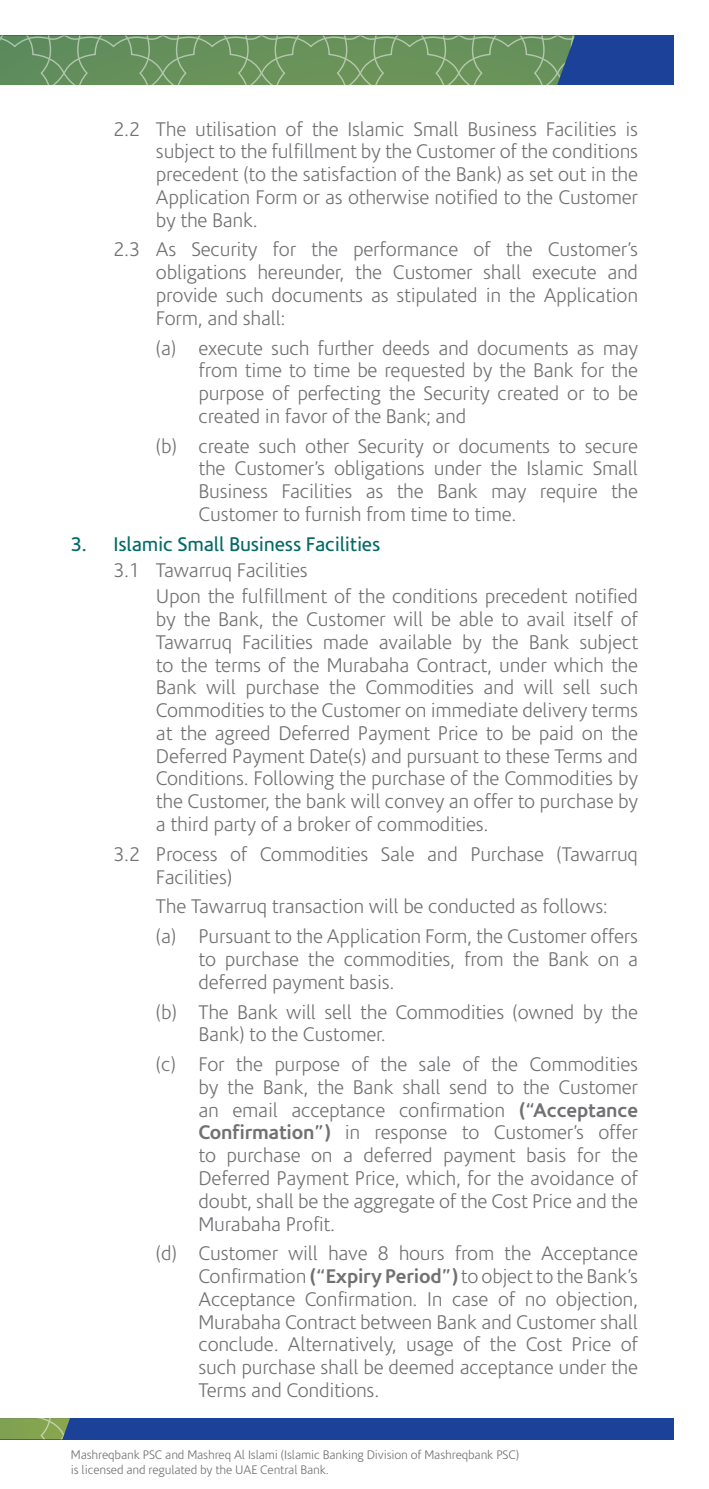
<style>
.page{position:relative;width:709px;height:1489px;background:#fff}
.page>*{position:absolute;margin:0;border:0;box-sizing:border-box;transform-origin:0 0}
.t1{font:300 20px/22.8px "Corisande";letter-spacing:-.01em;color:#717073;text-align:justify}
.t2{font:20px "Corisande";letter-spacing:-.01em;color:#036a65}
.t3{font:300 12.5px/15px "Corisande";letter-spacing:-.01em;color:#717073}
.s1{font-weight:700}
</style>
<div class="page">
<div style="left:0;top:35px;width:673px;height:50px;background:#1b4298"></div>
<svg style="left:0;top:35px;width:575px;height:50px;background:#6b9364"></svg>
<div style="left:0;top:1417px;width:673px;height:22px;background:#1b4298"></div>
<svg style="left:0;top:1417px;width:70px;height:22px;background:#86a460"></svg>
<p class="t1" style="left:156px;top:118px;width:483px;text-indent:-43px">2.2 The utilisation of the Islamic Small Business Facilities is subject to the fulfillment by the Customer of the conditions precedent (to the satisfaction of the Bank) as set out in the Application Form or as otherwise notified to the Customer by the Bank.</p>
<p class="t1" style="left:156px;top:239px;width:483px;text-indent:-43px">2.3 As Security for the performance of the Customer’s obligations hereunder, the Customer shall execute and provide such documents as stipulated in the Application Form, and shall:</p>
<p class="t1" style="left:198px;top:337px;width:441px;text-indent:-43px">(a) execute such further deeds and documents as may from time to time be requested by the Bank for the purpose of perfecting the Security created or to be created in favor of the Bank; and</p>
<p class="t1" style="left:198px;top:435px;width:441px;text-indent:-43px">(b) create such other Security or documents to secure the Customer’s obligations under the Islamic Small Business Facilities as the Bank may require the Customer to furnish from time to time.</p>
<p class="t2" style="left:71px;top:533px;width:311px">3. Islamic Small Business Facilities</p>
<p class="t1" style="left:156px;top:557px;width:483px;line-height:26.2px;text-indent:-43px">3.1 Tawarruq Facilities<br>Upon the fulfillment of the conditions precedent notified</p>
<p class="t1" style="left:156px;top:608px;width:483px">by the Bank, the Customer will be able to avail itself of Tawarruq Facilities made available by the Bank subject to the terms of the Murabaha Contract, under which the Bank will purchase the Commodities and will sell such Commodities to the Customer on immediate delivery terms at the agreed Deferred Payment Price to be paid on the Deferred Payment Date(s) and pursuant to these Terms and Conditions. Following the purchase of the Commodities by the Customer, the bank will convey an offer to purchase by a third party of a broker of commodities.</p>
<p class="t1" style="left:156px;top:843px;width:483px;text-indent:-43px">3.2 Process of Commodities Sale and Purchase (Tawarruq<br>Facilities)</p>
<p class="t1" style="left:156px;top:892px;width:483px;line-height:29.8px">The Tawarruq transaction will be conducted as follows:<br>(a) Pursuant to the Application Form, the Customer offers</p>
<p class="t1" style="left:198px;top:948px;width:441px">to purchase the commodities, from the Bank on a deferred payment basis.</p>
<p class="t1" style="left:198px;top:1000px;width:441px;text-indent:-43px">(b) The Bank will sell the Commodities (owned by the<br>Bank) to the Customer.</p>
<p class="t1" style="left:198px;top:1053px;width:441px;text-indent:-43px">(c) For the purpose of the sale of the Commodities by the Bank, the Bank shall send to the Customer an email acceptance confirmation <span class="s1">(“Acceptance Confirmation”)</span> in response to Customer’s offer to purchase on a deferred payment basis for the Deferred Payment Price, which, for the avoidance of doubt, shall be the aggregate of the Cost Price and the Murabaha Profit.</p>
<p class="t1" style="left:198px;top:1242px;width:441px;text-indent:-43px">(d) Customer will have 8 hours from the Acceptance Confirmation <span class="s1">(“Expiry Period”)</span> to object to the Bank’s Acceptance Confirmation. In case of no objection, Murabaha Contract between Bank and Customer shall conclude. Alternatively, usage of the Cost Price of such purchase shall be deemed acceptance under the Terms and Conditions.</p>
<p class="t3" style="left:71px;top:1446px;width:450px">Mashreqbank PSC and Mashreq Al Islami (Islamic Banking Division of Mashreqbank PSC) is licensed and regulated by the UAE Central Bank.</p>
</div>
